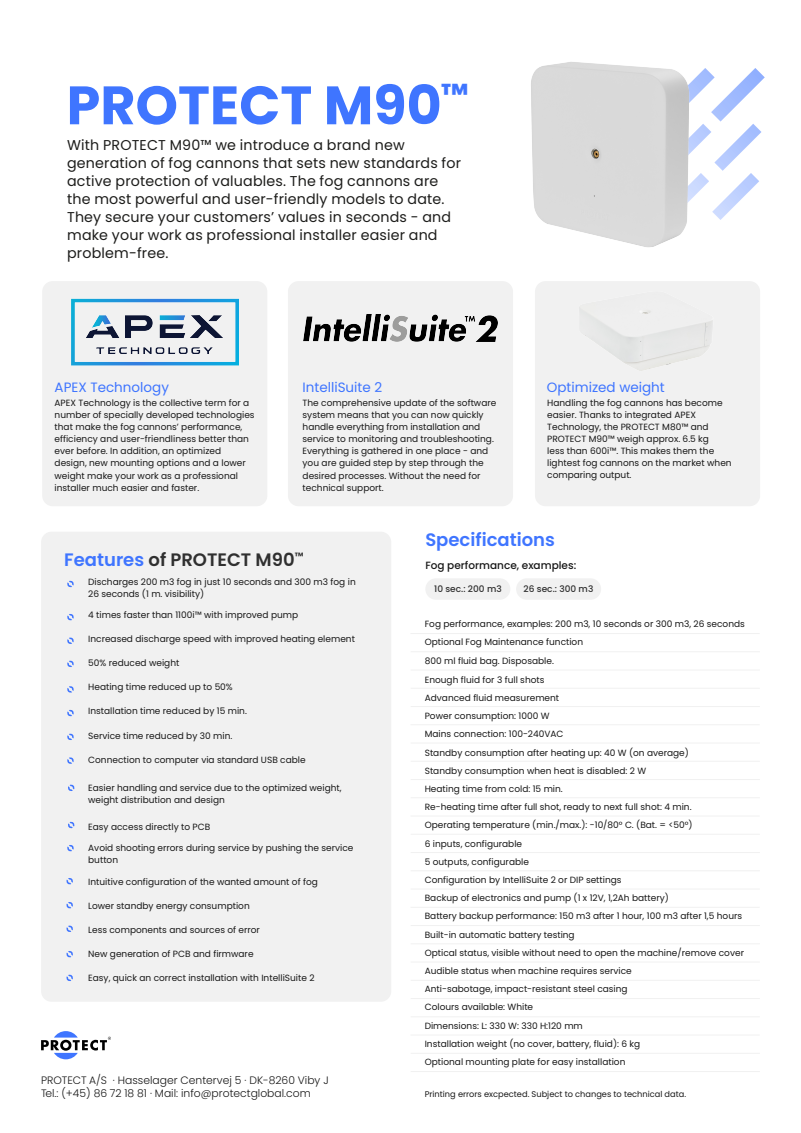
<style>
.page{position:relative;width:801px;height:1133px;background:#fff}
.page>*{position:absolute;margin:0;border:0;box-sizing:border-box;transform-origin:0 0}
.t1{font:700 54px "Poppins";color:#3f75ff}
.t2{font:600 18px "Poppins";color:#303030}
.t3{font:600 18px "Poppins";color:#3f75ff}
.t4{font:14.25px/18px "Poppins";letter-spacing:.01em;color:#1d1d1b}
.t5{font:13.5px "Poppins";color:#3f75ff}
.t6{font:300 10.8px/12.9px "Poppins";color:#181818}
.t7{font:500 10.5px "Poppins";color:#181818}
.t8{font:9px/12px "Poppins";color:#181818}
.t9{font:500 9px "Poppins";color:#303030}
.t10{font:8.25px "Poppins";color:#181818}
.s1{color:#3f75ff}
</style>
<div class="page">
<svg style="left:41px;top:1031px;width:70px;height:28px"></svg>
<div style="left:42px;top:281px;width:225px;height:225px;background:#f1f1f1;border-radius:11px"></div>
<div style="left:535px;top:281px;width:225px;height:225px;background:#f1f1f1;border-radius:11px"></div>
<div style="left:41px;top:531px;width:350px;height:470px;background:#f1f1f1;border-radius:11px"></div>
<svg style="left:67px;top:580px;width:7px;height:7px"></svg>
<svg style="left:67px;top:614px;width:7px;height:6px"></svg>
<svg style="left:67px;top:637px;width:7px;height:7px"></svg>
<svg style="left:67px;top:660px;width:7px;height:7px"></svg>
<svg style="left:67px;top:686px;width:7px;height:7px"></svg>
<svg style="left:67px;top:709px;width:7px;height:7px"></svg>
<svg style="left:67px;top:733px;width:7px;height:7px"></svg>
<svg style="left:67px;top:757px;width:7px;height:7px"></svg>
<hr style="left:410px;top:633px;width:349px;height:1px;background:#f1f1f1">
<hr style="left:410px;top:651px;width:349px;height:1px;background:#f1f1f1">
<hr style="left:410px;top:669px;width:349px;height:1px;background:#f1f1f1">
<hr style="left:410px;top:688px;width:349px;height:1px;background:#f1f1f1">
<hr style="left:410px;top:706px;width:349px;height:1px;background:#f1f1f1">
<hr style="left:410px;top:724px;width:349px;height:1px;background:#f1f1f1">
<hr style="left:410px;top:742px;width:349px;height:1px;background:#f1f1f1">
<hr style="left:410px;top:761px;width:349px;height:1px;background:#f1f1f1">
<hr style="left:410px;top:779px;width:349px;height:1px;background:#f1f1f1">
<hr style="left:410px;top:797px;width:349px;height:1px;background:#f1f1f1">
<hr style="left:410px;top:815px;width:349px;height:1px;background:#f1f1f1">
<hr style="left:410px;top:834px;width:349px;height:1px;background:#f1f1f1">
<hr style="left:410px;top:852px;width:349px;height:1px;background:#f1f1f1">
<hr style="left:410px;top:870px;width:349px;height:1px;background:#f1f1f1">
<hr style="left:410px;top:888px;width:349px;height:1px;background:#f1f1f1">
<hr style="left:410px;top:907px;width:349px;height:1px;background:#f1f1f1">
<hr style="left:410px;top:925px;width:349px;height:1px;background:#f1f1f1">
<hr style="left:410px;top:943px;width:349px;height:1px;background:#f1f1f1">
<hr style="left:410px;top:961px;width:349px;height:1px;background:#f1f1f1">
<hr style="left:410px;top:980px;width:349px;height:1px;background:#f1f1f1">
<hr style="left:410px;top:998px;width:349px;height:1px;background:#f1f1f1">
<hr style="left:410px;top:1016px;width:349px;height:1px;background:#f1f1f1">
<hr style="left:410px;top:1034px;width:349px;height:1px;background:#f1f1f1">
<hr style="left:410px;top:1052px;width:349px;height:1px;background:#f1f1f1">
<hr style="left:410px;top:1071px;width:349px;height:1px;background:#f1f1f1">
<div style="left:516px;top:578px;width:85px;height:21px;background:#f1f1f1;border-radius:11px"></div>
<div style="left:425px;top:578px;width:85px;height:21px;background:#f1f1f1;border-radius:11px"></div>
<svg style="left:693px;top:68px;width:71px;height:152px"></svg>
<svg style="left:68px;top:784px;width:7px;height:7px"></svg>
<svg style="left:68px;top:821px;width:7px;height:7px"></svg>
<svg style="left:66px;top:878px;width:7px;height:6px"></svg>
<svg style="left:66px;top:902px;width:7px;height:6px"></svg>
<svg style="left:66px;top:925px;width:7px;height:7px"></svg>
<svg style="left:66px;top:951px;width:7px;height:6px"></svg>
<svg style="left:66px;top:974px;width:7px;height:7px"></svg>
<svg style="left:67px;top:845px;width:7px;height:6px"></svg>
<div style="left:288px;top:281px;width:225px;height:225px;background:#f1f1f1;border-radius:11px"></div>
<img style="left:71px;top:298px;width:168px;height:68px">
<img style="left:303px;top:314px;width:194px;height:28px">
<img style="left:579px;top:307px;width:133px;height:64px">
<img style="left:531px;top:62px;width:162px;height:185px">
<h1 class="t1" style="left:67px;top:74px;width:403px">PROTECT M90<sup>™</sup></h1>
<p class="t4" style="left:67px;top:136px;width:395px">With PROTECT M90™ we introduce a brand new generation of fog cannons that sets new standards for active protection of valuables. The fog cannons are the most powerful and user-friendly models to date.<br>They secure your customers’ values in seconds - and make your work as professional installer easier and problem-free.</p>
<h3 class="t5" style="left:55px;top:379px;width:116px">APEX Technology</h3>
<p class="t8" style="left:55px;top:397px;width:201px">APEX Technology is the collective term for a number of specially developed technologies that make the fog cannons’ performance, efficiency and user-friendliness better than ever before. In addition, an optimized design, new mounting options and a lower weight make your work as a professional installer much easier and faster.</p>
<h3 class="t5" style="left:302px;top:380px;width:81px">IntelliSuite 2</h3>
<h3 class="t5" style="left:547px;top:379px;width:119px">Optimized weight</h3>
<p class="t8" style="left:302px;top:397px;width:195px">The comprehensive update of the software system means that you can now quickly handle everything from installation and service to monitoring and troubleshooting.<br>Everything is gathered in one place - and you are guided step by step through the desired processes. Without the need for technical support.</p>
<p class="t8" style="left:547px;top:397px;width:186px">Handling the fog cannons has become easier. Thanks to integrated APEX<br>Technology, the PROTECT M80™ and<br>PROTECT M90™ weigh approx. 6.5 kg<br>less than 600i™. This makes them the lightest fog cannons on the market when comparing output.</p>
<h2 class="t2" style="left:64px;top:549px;width:241px"><span class="s1">Features</span> of PROTECT M90<sup>™</sup></h2>
<p class="t8" style="left:88px;top:575px;width:269px">Discharges 200 m3 fog in just 10 seconds and 300 m3 fog in<br>26 seconds (1 m. visibility)</p>
<p class="t8" style="left:88px;top:609px;width:211px">4 times faster than 1100i™ with improved pump</p>
<p class="t8" style="left:88px;top:633px;width:268px">Increased discharge speed with improved heating element</p>
<p class="t8" style="left:88px;top:657px;width:93px">50% reduced weight</p>
<p class="t8" style="left:88px;top:681px;width:146px">Heating time reduced up to 50%</p>
<p class="t8" style="left:88px;top:705px;width:160px">Installation time reduced by 15 min.</p>
<p class="t8" style="left:88px;top:729px;width:146px">Service time reduced by 30 min.</p>
<p class="t8" style="left:88px;top:753px;width:219px">Connection to computer via standard USB cable</p>
<p class="t8" style="left:88px;top:782px;width:255px">Easier handling and service due to the optimized weight, weight distribution and design</p>
<p class="t8" style="left:88px;top:820px;width:124px">Easy access directly to PCB</p>
<p class="t8" style="left:88px;top:842px;width:267px">Avoid shooting errors during service by pushing the service button</p>
<p class="t8" style="left:88px;top:875px;width:231px">Intuitive configuration of the wanted amount of fog</p>
<p class="t8" style="left:88px;top:899px;width:163px">Lower standby energy consumption</p>
<p class="t8" style="left:88px;top:923px;width:173px">Less components and sources of error</p>
<p class="t8" style="left:88px;top:947px;width:167px">New generation of PCB and firmware</p>
<p class="t8" style="left:88px;top:971px;width:228px">Easy, quick an correct installation with IntelliSuite 2</p>
<p class="t6" style="left:41px;top:1073px;width:289px">PROTECT A/S · Hasselager Centervej 5 · DK-8260 Viby J<br>Tel.: (+45) 86 72 18 81 · Mail: info@protectglobal.com</p>
<h2 class="t3" style="left:425px;top:529px;width:131px">Specifications</h2>
<p class="t7" style="left:425px;top:559px;width:152px">Fog performance, examples:</p>
<p class="t9" style="left:434px;top:583px;width:69px">10 sec.: 200 m3</p>
<p class="t9" style="left:523px;top:583px;width:71px">26 sec.: 300 m3</p>
<p class="t8" style="left:425px;top:615px;width:322px;line-height:17.9px">Fog performance, examples: 200 m3, 10 seconds or 300 m3, 26 seconds<br>Optional Fog Maintenance function</p>
<p class="t8" style="left:425px;top:652px;width:140px;line-height:18px">800 ml fluid bag. Disposable.<br>Enough fluid for 3 full shots<br>Advanced fluid measurement<br>Power consumption: 1000 W<br>Mains connection: 100-240VAC</p>
<p class="t8" style="left:425px;top:743px;width:269px;line-height:18px">Standby consumption after heating up: 40 W (on average)<br>Standby consumption when heat is disabled: 2 W<br>Heating time from cold: 15 min.<br>Re-heating time after full shot, ready to next full shot: 4 min.<br>Operating temperature (min./max.): -10/80° C. (Bat. = &lt;50°)</p>
<p class="t8" style="left:425px;top:834px;width:319px;line-height:18px">6 inputs, configurable<br>5 outputs, configurable<br>Configuration by IntelliSuite 2 or DIP settings<br>Backup of electronics and pump (1 x 12V, 1,2Ah battery)<br>Battery backup performance: 150 m3 after 1 hour, 100 m3 after 1,5 hours</p>
<p class="t8" style="left:425px;top:925px;width:321px;line-height:18px">Built-in automatic battery testing<br>Optical status, visible without need to open the machine/remove cover Audible status when machine requires service<br>Anti-sabotage, impact-resistant steel casing<br>Colours available: White</p>
<p class="t8" style="left:425px;top:1017px;width:217px;line-height:18px">Dimensions: L: 330 W: 330 H:120 mm<br>Installation weight (no cover, battery, fluid): 6 kg<br>Optional mounting plate for easy installation</p>
<p class="t10" style="left:425px;top:1088px;width:263px">Printing errors excpected. Subject to changes to technical data.</p>
</div>
